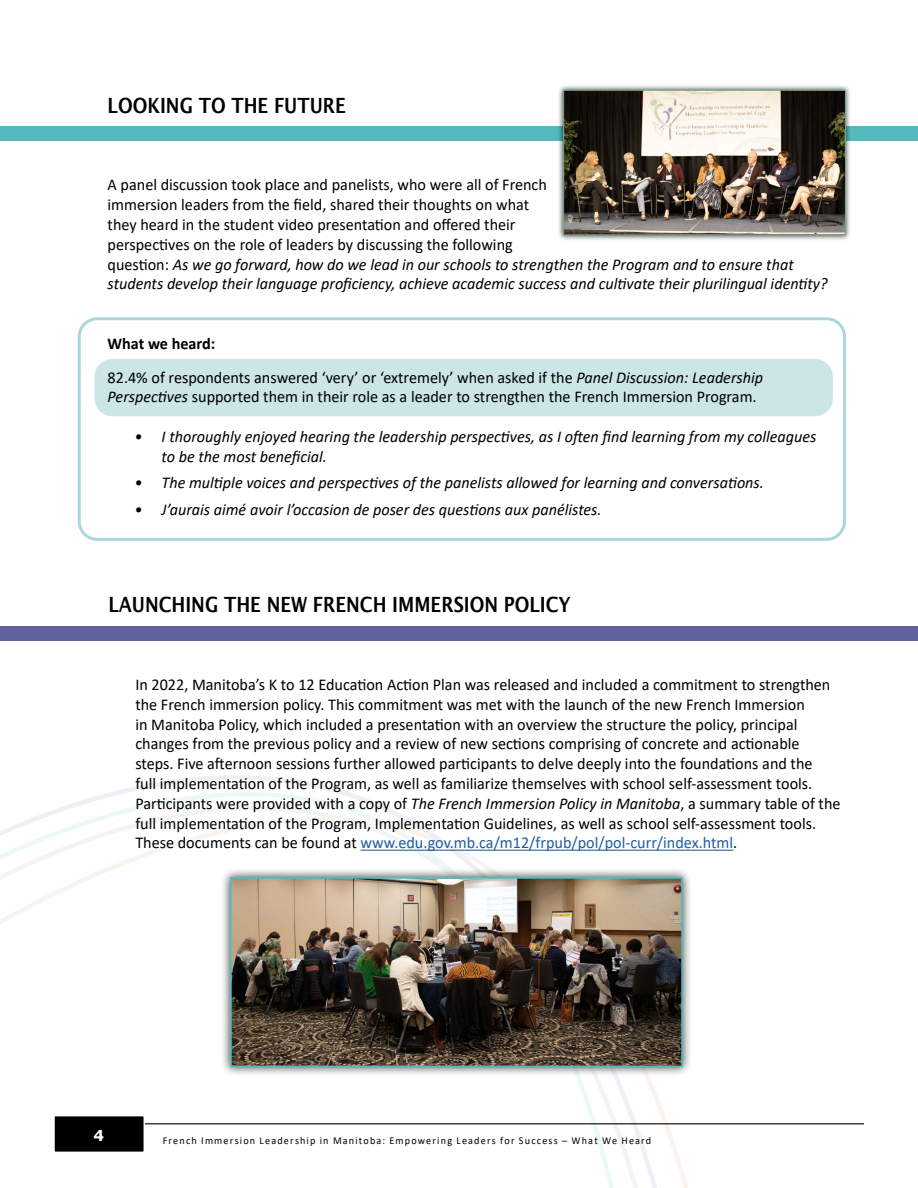
<style>
.page{position:relative;width:918px;height:1188px;background:#fff}
.page>*{position:absolute;margin:0;border:0;box-sizing:border-box;transform-origin:0 0}
.t1{font:600 21px "Lucida Sans";color:#000;scale:.85 1}
.texte{font:16.5px/19.8px "Calibri";color:#000}
.texte-2{font:italic 16.5px/19.8px "Calibri";color:#000}
.texte-3{font:700 16.5px "Calibri";color:#000}
.t2{font:700 15px "Verdana";color:#fff}
.t3{font:10.5px "Calibri";letter-spacing:.115em;color:#000}
.s1{font-style:normal}
.s2{font-style:italic}
.s3{color:#215e9e}
</style>
<div class="page">
<svg style="left:0;top:775px;width:675px;height:413px"></svg>
<hr style="left:66px;top:1123px;width:798px;height:1px;background:#000">
<div style="left:54px;top:1116px;width:90px;height:36px;background:#000"></div>
<div style="left:53px;top:1115px;width:92px;height:38px;border:2px solid #fff"></div>
<div style="left:78px;top:317px;width:768px;height:224px;border:3px solid #acd7d9;border-radius:18px"></div>
<div style="left:94px;top:359px;width:739px;height:57px;background:#cce5e6;border-radius:18px"></div>
<div style="left:0;top:127px;width:918px;height:14px;background:#55babd"></div>
<div style="left:557px;top:84px;width:295px;height:157px;background:#000;opacity:.75"></div>
<img style="left:565px;top:92px;width:279px;height:141px">
<div style="left:563px;top:90px;width:283px;height:145px;border:1px solid #72aa8f"></div>
<div style="left:0;top:626px;width:918px;height:14px;background:#5f629c"></div>
<hr style="left:361px;top:850px;width:372px;height:1px;background:#215e9e">
<div style="left:220px;top:867px;width:473px;height:210px;background:#000;opacity:.75"></div>
<img style="left:233px;top:880px;width:447px;height:184px">
<div style="left:230px;top:877px;width:453px;height:190px;border:2px solid #55babd"></div>
<p class="t1" style="left:108px;top:93px;width:282px">LOOKING TO THE FUTURE</p>
<p class="texte" style="left:108px;top:175px;width:441px">A panel discussion took place and panelists, who were all of French immersion leaders from the field, shared their thoughts on what they heard in the student video presentation and offered their perspectives on the role of leaders by discussing the following</p>
<p class="texte-2" style="left:108px;top:254px;width:722px"><span class="s1">question:</span> As we go forward, how do we lead in our schools to strengthen the Program and to ensure that students develop their language proficiency, achieve academic success and cultivate their plurilingual identity?</p>
<p class="texte-3" style="left:108px;top:332px;width:109px">What we heard:</p>
<p class="texte" style="left:108px;top:367px;width:657px">82.4% of respondents answered ‘very’ or ‘extremely’ when asked if the <span class="s2">Panel Discussion: Leadership<br>Perspectives</span> supported them in their role as a leader to strengthen the French Immersion Program.</p>
<p class="texte-2" style="left:162px;top:426px;width:656px;text-indent:-27px">• I thoroughly enjoyed hearing the leadership perspectives, as I often find learning from my colleagues to be the most beneficial.</p>
<p class="texte-2" style="left:135px;top:472px;width:631px">• The multiple voices and perspectives of the panelists allowed for learning and conversations.</p>
<p class="texte-2" style="left:135px;top:499px;width:469px">• J’aurais aimé avoir l’occasion de poser des questions aux panélistes.</p>
<p class="t1" style="left:108px;top:593px;width:546px">LAUNCHING THE NEW FRENCH IMMERSION POLICY</p>
<p class="texte" style="left:135px;top:674px;width:707px">In 2022, Manitoba’s K to 12 Education Action Plan was released and included a commitment to strengthen the French immersion policy. This commitment was met with the launch of the new French Immersion<br>in Manitoba Policy, which included a presentation with an overview the structure the policy, principal changes from the previous policy and a review of new sections comprising of concrete and actionable steps. Five afternoon sessions further allowed participants to delve deeply into the foundations and the<br>full implementation of the Program, as well as familiarize themselves with school self-assessment tools.<br>Participants were provided with a copy of <span class="s2">The French Immersion Policy in Manitoba</span>, a summary table of the full implementation of the Program, Implementation Guidelines, as well as school self-assessment tools.<br>These documents can be found at <span class="s3">www.edu.gov.mb.ca/m12/frpub/pol/pol-curr/index.html</span>.</p>
<p class="t2" style="left:93px;top:1125px;width:12px">4</p>
<p class="t3" style="left:163px;top:1133px;width:490px">French Immersion Leadership in Manitoba: Empowering Leaders for Success – What We Heard</p>
</div>
